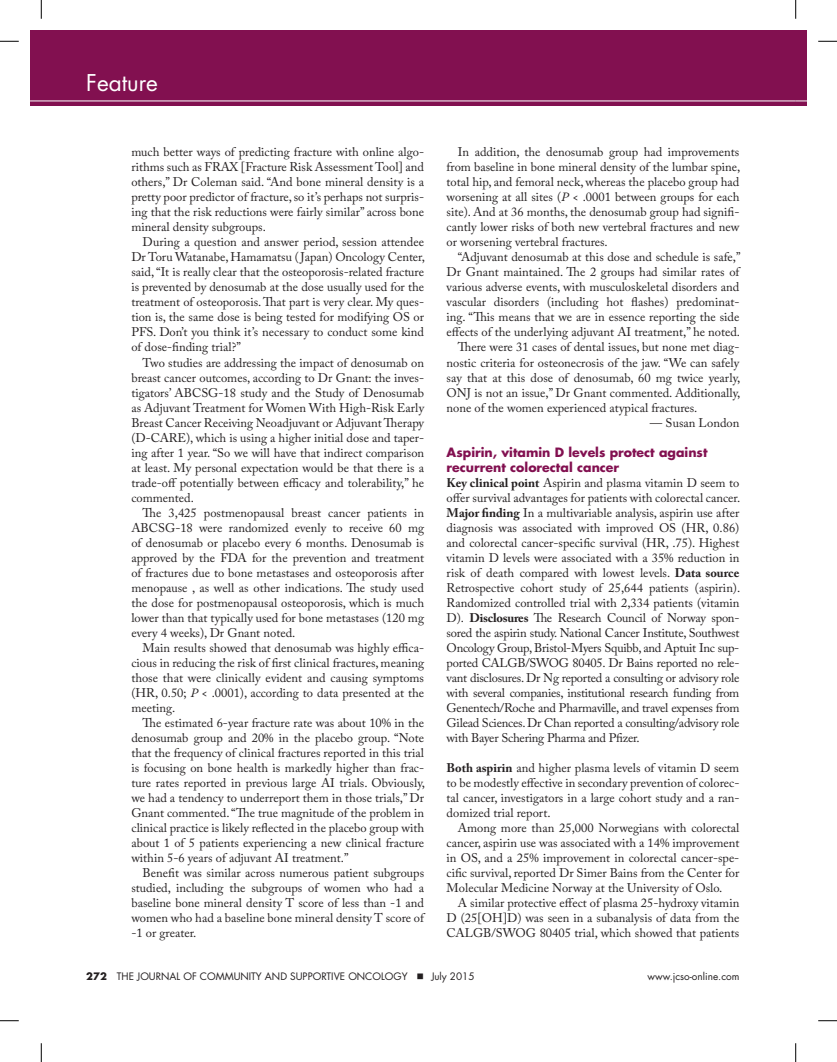
<style>
.page{position:relative;width:837px;height:1062px;background:#fff}
.page>*{position:absolute;margin:0;border:0;box-sizing:border-box;transform-origin:0 0}
.t1{font:22.5px "Futura Std";color:#fff}
.t2{font:12.5px/15px "Adobe Caslon Pro";color:#231f20;text-align:justify}
.t3{font:700 12.5px/15px "Futura Std";color:#821050}
.t4{font:10px "Futura Std";color:#231f20}
.s1{font-style:italic}
.s2{font-weight:700}
</style>
<div class="page">
<div style="left:795px;top:30px;width:11px;height:75px;background:#821050"></div>
<div style="left:30px;top:30px;width:765px;height:75px;background:#821050"></div>
<hr style="left:30px;top:100px;width:765px;height:1px;background:#fff">
<svg style="left:0;top:40px;width:19px;height:2px"></svg>
<svg style="left:818px;top:40px;width:18px;height:2px"></svg>
<svg style="left:0;top:1020px;width:19px;height:1px"></svg>
<svg style="left:818px;top:1020px;width:18px;height:1px"></svg>
<svg style="left:40px;top:0;width:2px;height:19px"></svg>
<svg style="left:40px;top:1043px;width:2px;height:18px"></svg>
<svg style="left:795px;top:0;width:1px;height:19px"></svg>
<svg style="left:795px;top:1043px;width:1px;height:18px"></svg>
<h1 class="t1" style="left:86px;top:68px;width:73px">Feature</h1>
<p class="t2" style="left:131px;top:144px;width:294px">much better ways of predicting fracture with online algo&shy;rithms such as FRAX [Fracture Risk Assessment Tool] and others,” Dr Coleman said. “And bone mineral density is a pretty poor predictor of fracture, so it’s perhaps not surpris&shy;ing that the risk reductions were fairly similar” across bone mineral density subgroups.</p>
<p class="t2" style="left:131px;top:234px;width:295px;text-indent:11px">During a question and answer period, session attendee Dr Toru Watanabe, Hamamatsu ( Japan) Oncology Center, said, “It is really clear that the osteoporosis-related fracture is prevented by denosumab at the dose usually used for the treatment of osteoporosis. That part is very clear. My ques&shy;tion is, the same dose is being tested for modifying OS or PFS. Don’t you think it’s necessary to conduct some kind of dose-finding trial?”</p>
<p class="t2" style="left:131px;top:354px;width:294px;text-indent:11px">Two studies are addressing the impact of denosumab on breast cancer outcomes, according to Dr Gnant: the inves&shy;tigators’ ABCSG-18 study and the Study of Denosumab as Adjuvant Treatment for Women With High-Risk Early Breast Cancer Receiving Neoadjuvant or Adjuvant Therapy (D-CARE), which is using a higher initial dose and taper&shy;ing after 1 year. “So we will have that indirect comparison at least. My personal expectation would be that there is a trade-off potentially between efficacy and tolerability,” he commented.</p>
<p class="t2" style="left:131px;top:504px;width:294px;text-indent:11px">The 3,425 postmenopausal breast cancer patients in ABCSG-18 were randomized evenly to receive 60 mg of denosumab or placebo every 6 months. Denosumab is approved by the FDA for the prevention and treatment of fractures due to bone metastases and osteoporosis after menopause , as well as other indications. The study used the dose for postmenopausal osteoporosis, which is much lower than that typically used for bone metastases (120 mg every 4 weeks), Dr Gnant noted.</p>
<p class="t2" style="left:131px;top:639px;width:294px;text-indent:11px">Main results showed that denosumab was highly effica&shy;cious in reducing the risk of first clinical fractures, meaning those that were clinically evident and causing symptoms (HR, 0.50; <span class="s1">P</span> &lt; .0001), according to data presented at the meeting.</p>
<p class="t2" style="left:131px;top:714px;width:295px;text-indent:11px">The estimated 6-year fracture rate was about 10% in the denosumab group and 20% in the placebo group. “Note that the frequency of clinical fractures reported in this trial is focusing on bone health is markedly higher than frac&shy;ture rates reported in previous large AI trials. Obviously, we had a tendency to underreport them in those trials,” Dr Gnant commented. “The true magnitude of the problem in clinical practice is likely reflected in the placebo group with about 1 of 5 patients experiencing a new clinical fracture within 5-6 years of adjuvant AI treatment.”</p>
<p class="t2" style="left:131px;top:864px;width:294px;text-indent:11px">Benefit was similar across numerous patient subgroups studied, including the subgroups of women who had a baseline bone mineral density T score of less than -1 and women who had a baseline bone mineral density T score of -1 or greater.</p>
<p class="t2" style="left:446px;top:144px;width:295px;text-indent:11px">In addition, the denosumab group had improvements from baseline in bone mineral density of the lumbar spine, total hip, and femoral neck, whereas the placebo group had worsening at all sites (<span class="s1">P</span> &lt; .0001 between groups for each site). And at 36 months, the denosumab group had signifi&shy;cantly lower risks of both new vertebral fractures and new or worsening vertebral fractures.</p>
<p class="t2" style="left:458px;top:249px;width:284px">“Adjuvant denosumab at this dose and schedule is safe,”</p>
<p class="t2" style="left:446px;top:264px;width:294px">Dr Gnant maintained. The 2 groups had similar rates of</p>
<p class="t2" style="left:446px;top:279px;width:294px">various adverse events, with musculoskeletal disorders and</p>
<p class="t2" style="left:446px;top:294px;width:294px">vascular disorders (including hot flashes) predominat-</p>
<p class="t2" style="left:446px;top:309px;width:294px">ing. “This means that we are in essence reporting the side</p>
<p class="t2" style="left:446px;top:324px;width:295px">effects of the underlying adjuvant AI treatment,” he noted.</p>
<p class="t2" style="left:458px;top:339px;width:283px">There were 31 cases of dental issues, but none met diag-</p>
<p class="t2" style="left:446px;top:354px;width:294px">nostic criteria for osteonecrosis of the jaw. “We can safely</p>
<p class="t2" style="left:446px;top:369px;width:295px">say that at this dose of denosumab, 60 mg twice yearly,</p>
<p class="t2" style="left:446px;top:384px;width:295px">ONJ is not an issue,” Dr Gnant commented. Additionally,</p>
<p class="t2" style="left:446px;top:399px;width:252px">none of the women experienced atypical fractures.</p>
<p class="t2" style="left:649px;top:414px;width:91px">— Susan London</p>
<p class="t3" style="left:446px;top:444px;width:262px">Aspirin, vitamin D levels protect against recurrent colorectal cancer</p>
<p class="t2" style="left:446px;top:474px;width:295px"><span class="s2">Key clinical point</span> Aspirin and plasma vitamin D seem to offer survival advantages for patients with colorectal cancer.<br><span class="s2">Major finding</span> In a multivariable analysis, aspirin use after diagnosis was associated with improved OS (HR, 0.86) and colorectal cancer-specific survival (HR, .75). Highest vitamin D levels were associated with a 35% reduction in risk of death compared with lowest levels. <span class="s2">Data source </span>Retrospective cohort study of 25,644 patients (aspirin).<br>Randomized controlled trial with 2,334 patients (vitamin D). <span class="s2">Disclosures</span> The Research Council of Norway spon&shy;sored the aspirin study. National Cancer Institute, Southwest Oncology Group, Bristol-Myers Squibb, and Aptuit Inc sup&shy;ported CALGB/SWOG 80405. Dr Bains reported no rele&shy;vant disclosures. Dr Ng reported a consulting or advisory role with several companies, institutional research funding from Genentech/Roche and Pharmaville, and travel expenses from Gilead Sciences. Dr Chan reported a consulting/advisory role with Bayer Schering Pharma and Pfizer.</p>
<p class="t2" style="left:446px;top:759px;width:294px"><span class="s2">Both aspirin</span> and higher plasma levels of vitamin D seem to be modestly effective in secondary prevention of colorec&shy;tal cancer, investigators in a large cohort study and a ran&shy;domized trial report.</p>
<p class="t2" style="left:446px;top:819px;width:294px;text-indent:11px">Among more than 25,000 Norwegians with colorectal cancer, aspirin use was associated with a 14% improvement in OS, and a 25% improvement in colorectal cancer-spe&shy;cific survival, reported Dr Simer Bains from the Center for Molecular Medicine Norway at the University of Oslo.</p>
<p class="t2" style="left:446px;top:894px;width:294px;text-indent:11px">A similar protective effect of plasma 25-hydroxy vitamin D (25[OH]D) was seen in a subanalysis of data from the CALGB/SWOG 80405 trial, which showed that patients</p>
<p class="t4" style="left:86px;top:969px;width:323px"><span class="s2">272</span> THE JOURNAL OF COMMUNITY AND SUPPORTIVE ONCOLOGY</p>
<p class="t4" style="left:431px;top:969px;width:45px">July 2015</p>
<p class="t4" style="left:647px;top:969px;width:93px">www.jcso-online.com</p>
</div>
